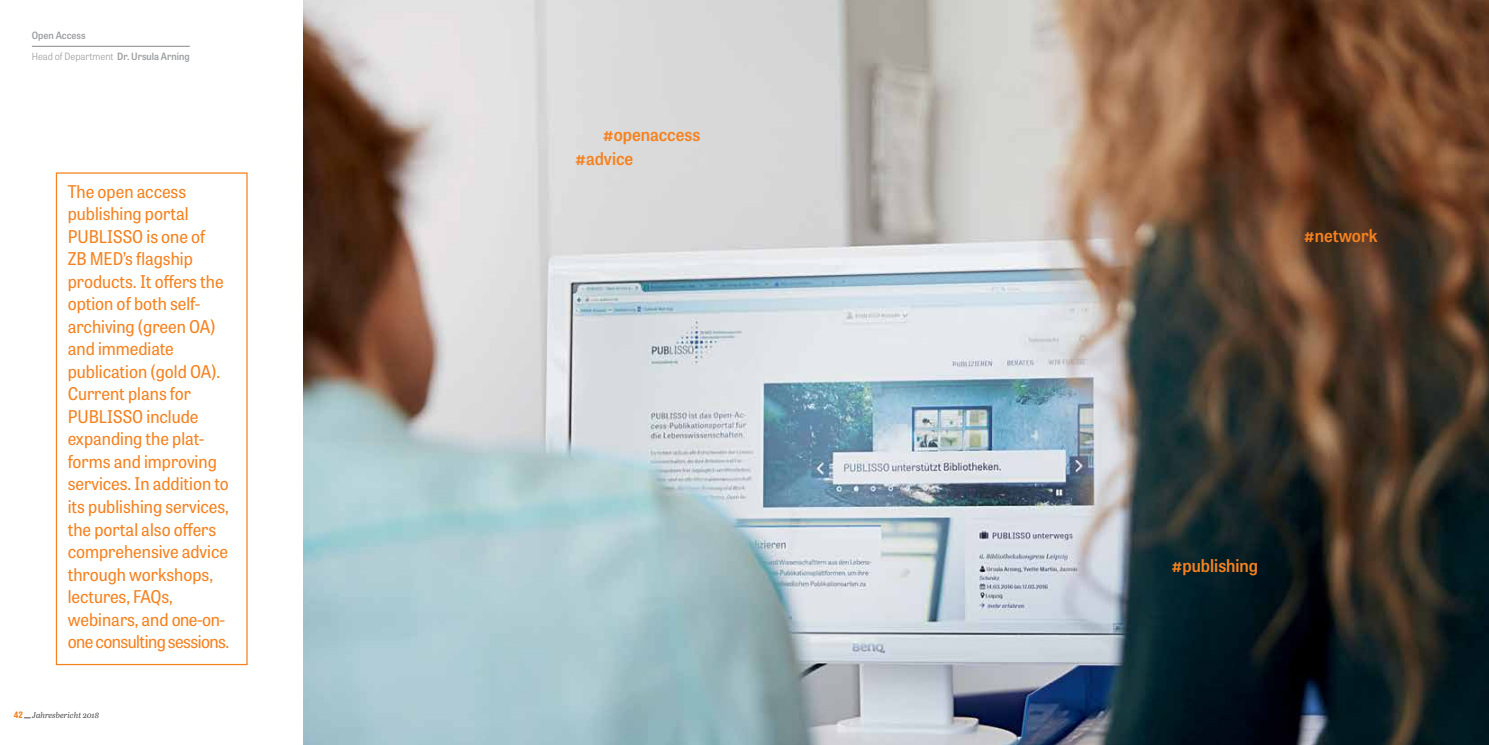
<style>
.page{position:relative;width:1489px;height:745px;background:#fff}
.page>*{position:absolute;margin:0;border:0;box-sizing:border-box;transform-origin:0 0}
.t1{font:17.5px/22.5px "Tablet Gothic Narrow";color:#f58220}
.t2{font:600 17.5px/23.9px "Tablet Gothic Narrow";color:#f58220}
.t3{font:600 10px/20px "Tablet Gothic Narrow";color:#9d9fa2}
.t4{font:italic 8.12px "Abril Text";color:#4d4d4f}
.s1{font-weight:300}
.s2{font-family:"Tablet Gothic Narrow";font-weight:700;font-style:normal;font-size:8.75px;color:#f58220}
</style>
<div class="page">
<img style="left:303px;top:0;width:1185px;height:744px">
<hr style="left:32px;top:46px;width:158px;height:1px;background:#9d9fa2">
<div style="left:56px;top:172px;width:192px;height:492px;border:1px solid #f58220"></div>
<p class="t3" style="left:32px;top:25px;width:159px">Open Access<br><span class="s1">Head of Department</span> Dr. Ursula Arning</p>
<p class="t1" style="left:68px;top:179px;width:163px">The open access publishing portal<br>PUBLISSO is one of<br>ZB MED’s flagship products. It offers the option of both self&shy;archiving (green OA) and immediate publication (gold OA).<br>Current plans for<br>PUBLISSO include expanding the plat&shy;forms and improving services. In addition to its publishing services, the portal also offers comprehensive advice through workshops, lectures, FAQs, webinars, and one-on&shy;one consulting sessions.</p>
<p class="t4" style="left:14px;top:709px;width:87px"><span class="s2">42</span> Jahresbericht 2018</p>
<p class="t2" style="left:575px;top:122px;width:127px;text-indent:28px">#openaccess #advice</p>
<p class="t2" style="left:1303px;top:223px;width:75px">#network</p>
<p class="t2" style="left:1171px;top:552px;width:88px">#publishing</p>
</div>
